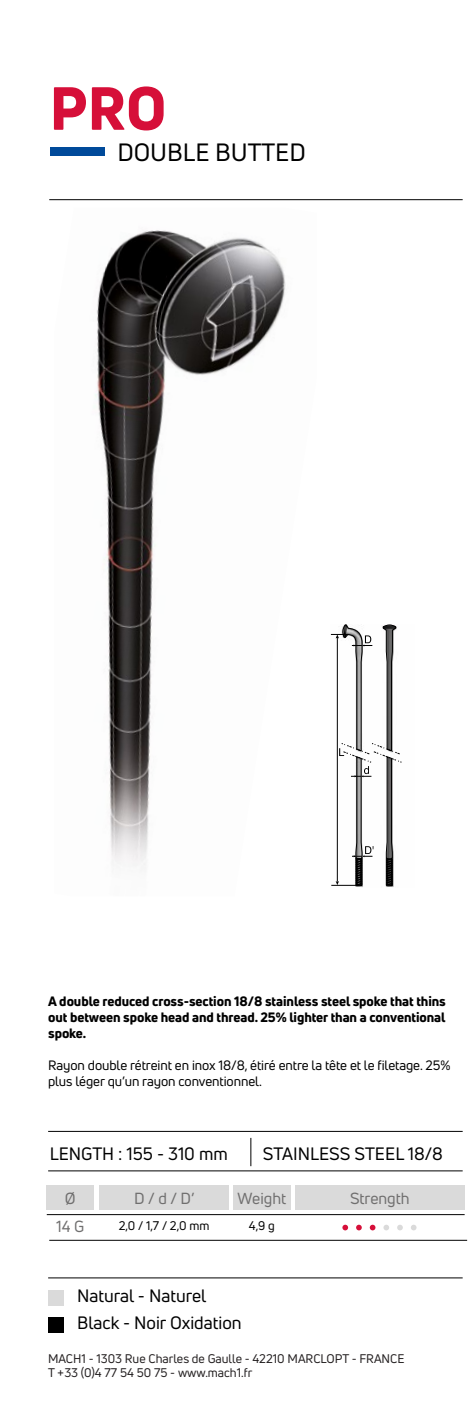
<style>
.page{position:relative;width:473px;height:1426px;background:#fff}
.page>*{position:absolute;margin:0;border:0;box-sizing:border-box;transform-origin:0 0}
.t1{font:800 59.5px "Uni Neue";color:#d60f39}
.t2{font:24.5px "Uni Neue";color:#000}
.t3{font:17.5px/27.1px "Uni Neue";color:#000}
.t4{font:15.75px "Uni Neue";color:#706f6f}
.t5{font:800 13.3px/15.9px "Uni Neue";letter-spacing:-.005em;color:#000;text-align:justify}
.t6{font:13.3px/15.9px "Uni Neue";letter-spacing:-.005em;color:#000}
.t7{font:12.25px/14.7px "Uni Neue";color:#231f20}
.t8{font:12.25px "Uni Neue";color:#000}
</style>
<div class="page">
<img style="left:95px;top:230px;width:191px;height:636px">
<div style="left:51px;top:147px;width:54px;height:9px;background:#004a9a"></div>
<hr style="left:48px;top:1131px;width:414px;height:1px;background:#000">
<hr style="left:49px;top:199px;width:413px;height:1px;background:#000">
<hr style="left:48px;top:1170px;width:414px;height:1px;background:#000">
<hr style="left:48px;top:1277px;width:414px;height:1px;background:#000">
<hr style="left:47px;top:1214px;width:417px;height:1px;background:#000">
<hr style="left:49px;top:1240px;width:418px;height:1px;background:#000">
<svg style="left:331px;top:625px;width:70px;height:261px"></svg>
<div style="left:47px;top:1185px;width:47px;height:24px;background:#dadada"></div>
<div style="left:99px;top:1185px;width:130px;height:24px;background:#dadada"></div>
<div style="left:233px;top:1185px;width:57px;height:24px;background:#dadada"></div>
<div style="left:295px;top:1185px;width:169px;height:24px;background:#dadada"></div>
<div style="left:48px;top:1290px;width:16px;height:16px;background:#dadada"></div>
<div style="left:48px;top:1317px;width:16px;height:16px;background:#000"></div>
<svg style="left:250px;top:1138px;width:1px;height:28px"></svg>
<svg style="left:342px;top:1225px;width:6px;height:5px"></svg>
<svg style="left:356px;top:1225px;width:5px;height:5px"></svg>
<svg style="left:369px;top:1225px;width:6px;height:5px"></svg>
<svg style="left:383px;top:1225px;width:6px;height:5px"></svg>
<svg style="left:397px;top:1225px;width:5px;height:5px"></svg>
<svg style="left:411px;top:1225px;width:5px;height:5px"></svg>
<h1 class="t1" style="left:49px;top:68px;width:118px">PRO</h1>
<h2 class="t2" style="left:117px;top:137px;width:190px">DOUBLE BUTTED</h2>
<p class="t5" style="left:48px;top:993px;width:399px">A double reduced cross-section 18/8 stainless steel spoke that thins out between spoke head and thread. 25% lighter than a conventional spoke.</p>
<p class="t6" style="left:48px;top:1057px;width:403px">Rayon double rétreint en inox 18/8, étiré entre la tête et le filetage. 25% plus léger qu’un rayon conventionnel.</p>
<h3 class="t3" style="left:50px;top:1140px;width:179px">LENGTH : 155 - 310 mm</h3>
<h3 class="t3" style="left:263px;top:1140px;width:181px">STAINLESS STEEL 18/8</h3>
<p class="t4" style="left:65px;top:1189px;width:12px">Ø</p>
<p class="t4" style="left:134px;top:1189px;width:62px">D / d / D’</p>
<p class="t4" style="left:237px;top:1189px;width:50px">Weight</p>
<p class="t4" style="left:350px;top:1189px;width:61px">Strength</p>
<p class="t4" style="left:56px;top:1217px;width:30px">14 G</p>
<p class="t8" style="left:119px;top:1218px;width:92px">2,0 / 1,7 / 2,0 mm</p>
<p class="t8" style="left:249px;top:1218px;width:28px">4,9 g</p>
<h3 class="t3" style="left:77px;top:1282px;width:166px">Natural - Naturel<br>Black - Noir Oxidation</h3>
<p class="t7" style="left:48px;top:1351px;width:358px">MACH1 - 1303 Rue Charles de Gaulle - 42210 MARCLOPT - FRANCE<br>T +33 (0)4 77 54 50 75 - www.mach1.fr</p>
</div>
